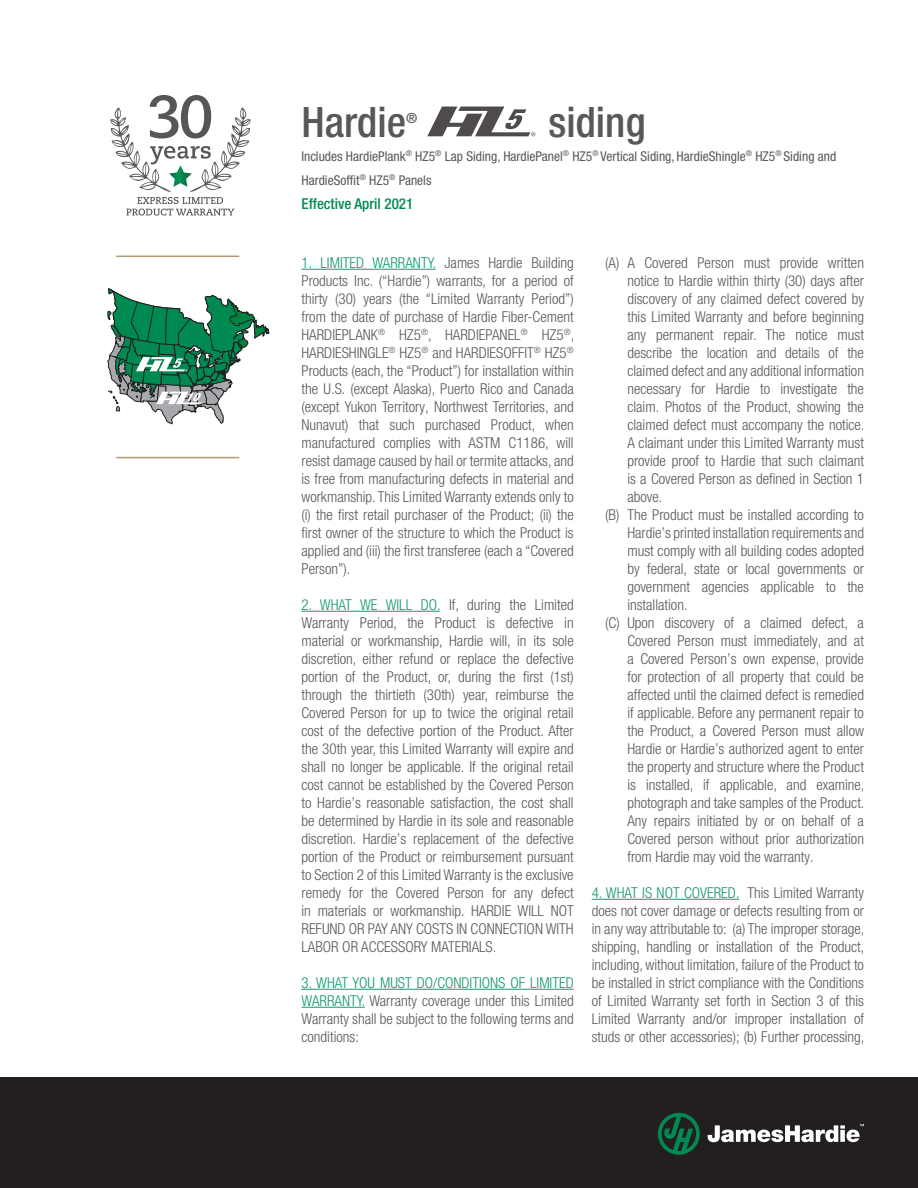
<style>
.page{position:relative;width:918px;height:1188px;background:#fff}
.page>*{position:absolute;margin:0;border:0;box-sizing:border-box;transform-origin:0 0}
.t1{font:500 condensed 42px "Helvetica Neue LT Pro";color:#57585a}
.t2{font:300 condensed 15px/18px "Helvetica Neue LT Pro";color:#57585a;text-align:justify}
.t3{font:500 condensed 15px "Helvetica Neue LT Pro";color:#008a52}
.t4{font:500 condensed 13.95px "Helvetica Neue LT Pro";color:#57585a}
.t5{font:condensed 13.5px/24px "Helvetica Neue LT Pro";color:#57585a}
.s1{color:#13976c}
</style>
<div class="page">
<div style="left:0;top:1077px;width:918px;height:111px;background:#231f20"></div>
<hr style="left:302px;top:269px;width:134px;height:1px;background:#13976c">
<hr style="left:302px;top:611px;width:138px;height:1px;background:#13976c">
<hr style="left:302px;top:989px;width:272px;height:1px;background:#13976c">
<hr style="left:302px;top:1007px;width:63px;height:1px;background:#13976c">
<hr style="left:592px;top:899px;width:147px;height:1px;background:#13976c">
<svg style="left:427px;top:107px;width:108px;height:29px"></svg>
<svg style="left:658px;top:1113px;width:42px;height:42px"></svg>
<svg style="left:708px;top:1124px;width:156px;height:18px"></svg>
<svg style="left:110px;top:95px;width:141px;height:121px"></svg>
<svg style="left:108px;top:288px;width:161px;height:136px"></svg>
<hr style="left:116px;top:256px;width:123px;height:1px;background:#ac9c75">
<hr style="left:116px;top:457px;width:123px;height:1px;background:#ac9c75">
<p class="t1" style="left:302px;top:96px;width:106px">Hardie</p>
<p class="t4" style="left:406px;top:109px;width:13px">®</p>
<p class="t1" style="left:548px;top:96px;width:99px">siding</p>
<p class="t5" style="left:301px;top:144px;width:536px">Includes HardiePlank<sup>®</sup> HZ5<sup>®</sup> Lap Siding, HardiePanel<sup>®</sup> HZ5<sup>®</sup> Vertical Siding, HardieShingle<sup>®</sup> HZ5<sup>®</sup> Siding and<br>HardieSoffit<sup>®</sup> HZ5<sup>®</sup> Panels</p>
<p class="t3" style="left:301px;top:194px;width:113px">Effective April 2021</p>
<p class="t2" style="left:302px;top:253px;width:274px"><span class="s1">1. LIMITED WARRANTY.</span> James Hardie Building Products Inc. (“Hardie”) warrants, for a period of thirty (30) years (the “Limited Warranty Period”) from the date of purchase of Hardie Fiber-Cement HARDIEPLANK<sup>®</sup> HZ5<sup>®</sup>, HARDIEPANEL<sup>®</sup> HZ5<sup>®</sup>, HARDIESHINGLE<sup>®</sup> HZ5<sup>®</sup> and HARDIESOFFIT<sup>®</sup> HZ5<sup>® </sup>Products (each, the “Product”) for installation within the U.S. (except Alaska), Puerto Rico and Canada (except Yukon Territory, Northwest Territories, and Nunavut) that such purchased Product, when manufactured complies with ASTM C1186, will resist damage caused by hail or termite attacks, and is free from manufacturing defects in material and workmanship. This Limited Warranty extends only to (i) the first retail purchaser of the Product; (ii) the first owner of the structure to which the Product is applied and (iii) the first transferee (each a “Covered Person”).</p>
<p class="t2" style="left:302px;top:595px;width:274px"><span class="s1">2. WHAT WE WILL DO.</span> If, during the Limited Warranty Period, the Product is defective in material or workmanship, Hardie will, in its sole discretion, either refund or replace the defective portion of the Product, or, during the first (1st) through the thirtieth (30th) year, reimburse the Covered Person for up to twice the original retail cost of the defective portion of the Product. After the 30th year, this Limited Warranty will expire and shall no longer be applicable. If the original retail cost cannot be established by the Covered Person to Hardie’s reasonable satisfaction, the cost shall be determined by Hardie in its sole and reasonable discretion. Hardie’s replacement of the defective portion of the Product or reimbursement pursuant to Section 2 of this Limited Warranty is the exclusive remedy for the Covered Person for any defect in materials or workmanship. HARDIE WILL NOT REFUND OR PAY ANY COSTS IN CONNECTION WITH LABOR OR ACCESSORY MATERIALS.</p>
<p class="t2" style="left:302px;top:973px;width:274px"><span class="s1">3. WHAT YOU MUST DO/CONDITIONS OF LIMITED WARRANTY.</span> Warranty coverage under this Limited Warranty shall be subject to the following terms and conditions:</p>
<p class="t2" style="left:627px;top:253px;width:239px;text-indent:-22px">(A) A Covered Person must provide written notice to Hardie within thirty (30) days after discovery of any claimed defect covered by this Limited Warranty and before beginning any permanent repair. The notice must describe the location and details of the claimed defect and any additional information necessary for Hardie to investigate the claim. Photos of the Product, showing the claimed defect must accompany the notice.<br>A claimant under this Limited Warranty must provide proof to Hardie that such claimant is a Covered Person as defined in Section 1 above.</p>
<p class="t2" style="left:627px;top:505px;width:238px;text-indent:-22px">(B) The Product must be installed according to Hardie’s printed installation requirements and must comply with all building codes adopted by federal, state or local governments or government agencies applicable to the installation.</p>
<p class="t2" style="left:627px;top:613px;width:239px;text-indent:-22px">(C) Upon discovery of a claimed defect, a Covered Person must immediately, and at a Covered Person’s own expense, provide for protection of all property that could be affected until the claimed defect is remedied if applicable. Before any permanent repair to the Product, a Covered Person must allow Hardie or Hardie’s authorized agent to enter the property and structure where the Product is installed, if applicable, and examine, photograph and take samples of the Product.<br>Any repairs initiated by or on behalf of a Covered person without prior authorization from Hardie may void the warranty.</p>
<p class="t2" style="left:592px;top:883px;width:274px"><span class="s1">4. WHAT IS NOT COVERED.</span> This Limited Warranty does not cover damage or defects resulting from or in any way attributable to: (a) The improper storage, shipping, handling or installation of the Product, including, without limitation, failure of the Product to be installed in strict compliance with the Conditions of Limited Warranty set forth in Section 3 of this Limited Warranty and/or improper installation of studs or other accessories); (b) Further processing,</p>
</div>
